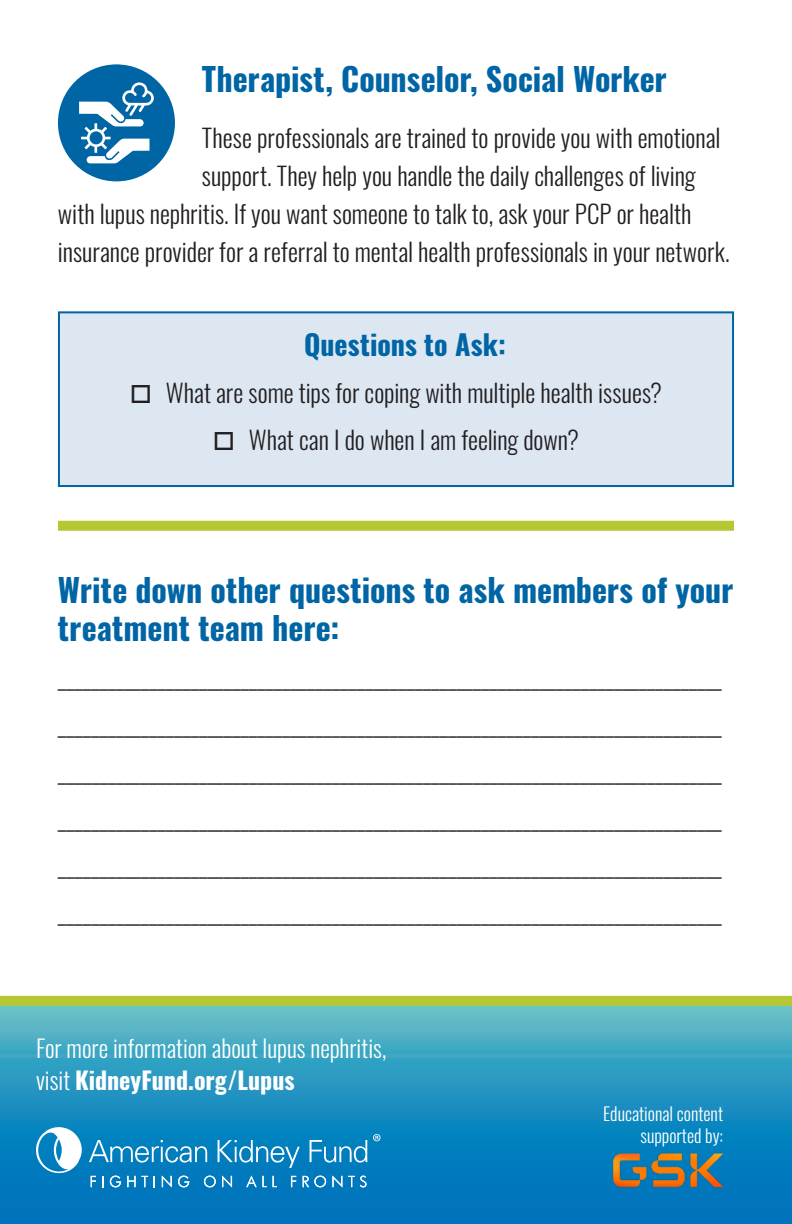
<style>
.page{position:relative;width:792px;height:1224px;background:#fff}
.page>*{position:absolute;margin:0;border:0;box-sizing:border-box;transform-origin:0 0}
.t1{font:700 32px/38.4px "Oswald";color:#0065a4}
.t2{font:700 28px "Oswald";letter-spacing:.005em;color:#0065a4}
.Body{font:300 25px "Oswald";color:#231f20}
.Body-2{font:300 24px/32px "Oswald";color:#fff}
.Body_Copy{font:300 18px/21.6px "Oswald";color:#fff;text-align:right}
.s1{font-weight:700}
</style>
<div class="page">
<svg style="left:0;top:1006px;width:792px;height:218px;background:#2292c0"></svg>
<div style="left:58px;top:64px;width:117px;height:117px;background:#0065a4;border-radius:50%"></div>
<svg style="left:79px;top:82px;width:75px;height:81px"></svg>
<div style="left:59px;top:312px;width:674px;height:174px;background:#dde7f2"></div>
<div style="left:58px;top:311px;width:676px;height:176px;border:2px solid #0065a4"></div>
<div style="left:0;top:996px;width:792px;height:10px;background:#b7c733"></div>
<svg style="left:89px;top:1140px;width:118px;height:23px;background:#389acc"></svg>
<svg style="left:218px;top:1140px;width:82px;height:28px;background:#3397ca"></svg>
<svg style="left:310px;top:1140px;width:57px;height:23px"></svg>
<svg style="left:373px;top:1134px;width:8px;height:7px"></svg>
<svg style="left:36px;top:1127px;width:46px;height:46px"></svg>
<svg style="left:91px;top:1176px;width:5px;height:11px"></svg>
<svg style="left:102px;top:1176px;width:2px;height:11px"></svg>
<svg style="left:110px;top:1176px;width:11px;height:11px"></svg>
<svg style="left:127px;top:1176px;width:21px;height:11px"></svg>
<svg style="left:162px;top:1176px;width:10px;height:11px"></svg>
<svg style="left:178px;top:1176px;width:11px;height:11px"></svg>
<svg style="left:204px;top:1176px;width:12px;height:11px"></svg>
<svg style="left:222px;top:1176px;width:10px;height:11px"></svg>
<svg style="left:246px;top:1176px;width:21px;height:11px"></svg>
<svg style="left:273px;top:1176px;width:4px;height:11px"></svg>
<svg style="left:291px;top:1176px;width:5px;height:11px"></svg>
<svg style="left:303px;top:1176px;width:23px;height:11px"></svg>
<svg style="left:332px;top:1176px;width:10px;height:11px"></svg>
<svg style="left:348px;top:1176px;width:19px;height:11px"></svg>
<img style="left:596px;top:1120px;width:127px;height:70px">
<div style="left:58px;top:521px;width:676px;height:10px;background:#b7c733"></div>
<h1 class="t1" style="left:202px;top:62px;width:466px">Therapist, Counselor, Social Worker</h1>
<p class="Body" style="left:202px;top:116px;width:520px">These professionals are trained to provide you with emotional</p>
<p class="Body" style="left:202px;top:154px;width:495px">support. They help you handle the daily challenges of living</p>
<p class="Body" style="left:58px;top:192px;width:635px">with lupus nephritis. If you want someone to talk to, ask your PCP or health</p>
<p class="Body" style="left:58px;top:230px;width:673px">insurance provider for a referral to mental health professionals in your network.</p>
<h2 class="t2" style="left:304px;top:330px;width:203px">Questions to Ask:</h2>
<p class="Body" style="left:130px;top:370px;width:534px">□ What are some tips for coping with multiple health issues?</p>
<p class="Body" style="left:213px;top:417px;width:368px">□ What can I do when I am feeling down?</p>
<h1 class="t1" style="left:58px;top:572px;width:677px">Write down other questions to ask members of your treatment team here:</h1>
<p class="Body" style="left:58px;top:656px;width:666px">________________________________________________________________________________</p>
<p class="Body" style="left:58px;top:703px;width:666px">________________________________________________________________________________</p>
<p class="Body" style="left:58px;top:750px;width:666px">________________________________________________________________________________</p>
<p class="Body" style="left:58px;top:797px;width:666px">________________________________________________________________________________</p>
<p class="Body" style="left:58px;top:844px;width:666px">________________________________________________________________________________</p>
<p class="Body" style="left:58px;top:891px;width:666px">________________________________________________________________________________</p>
<p class="Body-2" style="left:36px;top:1030px;width:352px">For more information about lupus nephritis, visit <span class="s1">KidneyFund.org/Lupus</span></p>
<p class="Body_Copy" style="left:603px;top:1101px;width:121px">Educational content supported by:</p>
</div>
